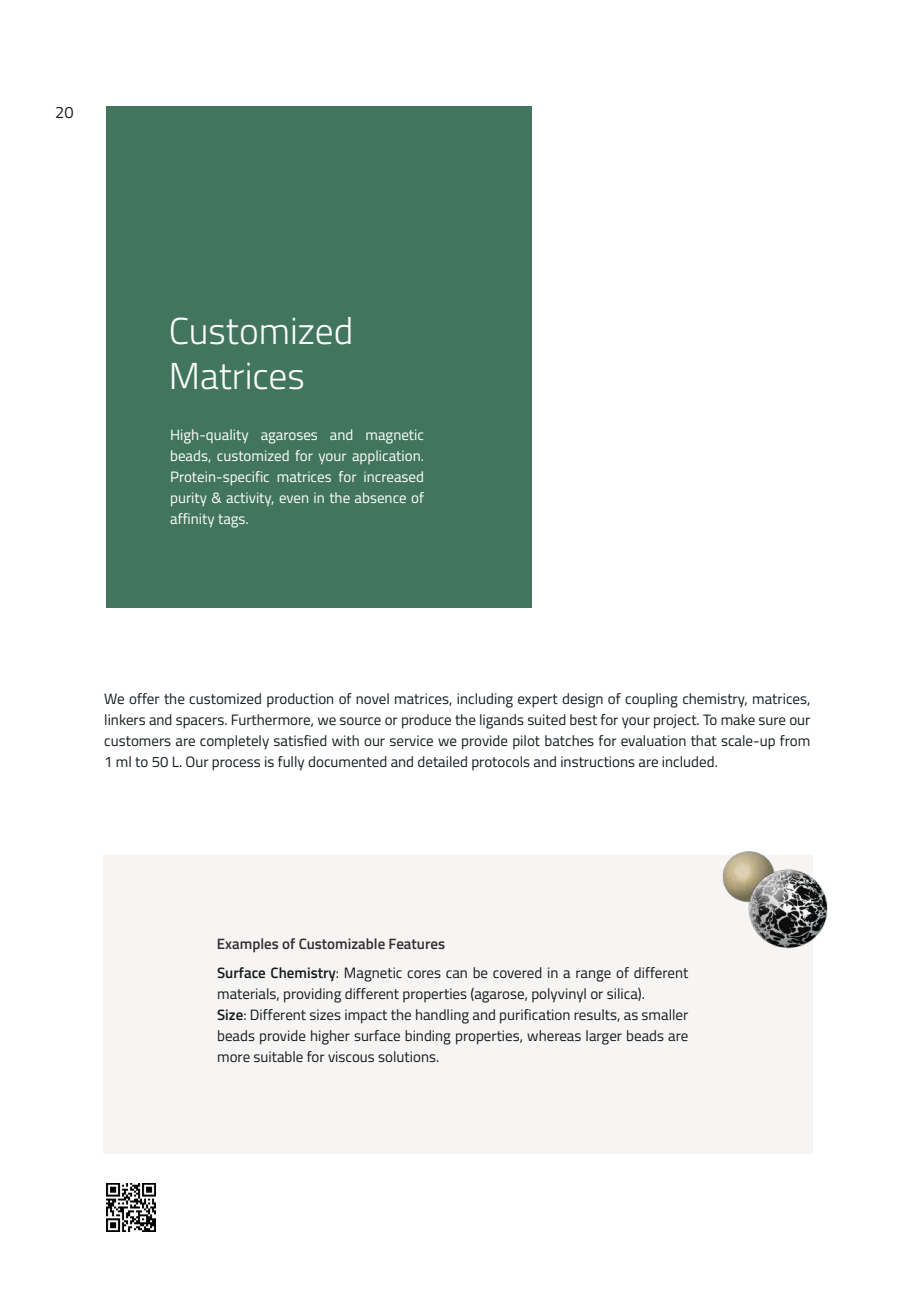
<style>
.page{position:relative;width:919px;height:1289px;background:#fff}
.page>*{position:absolute;margin:0;border:0;box-sizing:border-box;transform-origin:0 0}
.t1{font:300 37.5px/45px "Titillium Web";color:#fff}
.t2{font:16.5px "Titillium Web";color:#231f20}
.t3{font:15px/21px "Titillium Web";color:#151b1e}
.t4{font:15px/21px "Titillium Web";color:#fff;text-align:justify}
.t5{font:600 15px "Titillium Web";color:#312f30}
.s1{font-weight:600}
</style>
<div class="page">
<div style="left:103px;top:854px;width:709px;height:299px;background:#f6f5f3"></div>
<div style="left:106px;top:106px;width:425px;height:502px;background:#41755e"></div>
<img style="left:721px;top:851px;width:55px;height:50px">
<img style="left:740px;top:863px;width:88px;height:88px">
<img style="left:106px;top:1183px;width:49px;height:48px">
<p class="t2" style="left:55px;top:100px;width:20px">20</p>
<h1 class="t1" style="left:169px;top:307px;width:186px">Customized<br>Matrices</h1>
<p class="t4" style="left:170px;top:423px;width:255px">High-quality agaroses and magnetic beads, customized for your application.<br>Protein-specific matrices for increased purity &amp; activity, even in the absence of affinity tags.</p>
<p class="t3" style="left:104px;top:687px;width:707px;text-align:justify">We offer the customized production of novel matrices, including expert design of coupling chemistry, matrices, linkers and spacers. Furthermore, we source or produce the ligands suited best for your project. To make sure our customers are completely satisfied with our service we provide pilot batches for evaluation that scale-up from 1 ml to 50 L. Our process is fully documented and detailed protocols and instructions are included.</p>
<p class="t5" style="left:217px;top:932px;width:229px">Examples of Customizable Features</p>
<p class="t3" style="left:217px;top:961px;width:472px"><span class="s1">Surface Chemistry</span>: Magnetic cores can be covered in a range of different materials, providing different properties (agarose, polyvinyl or silica).<br><span class="s1">Size</span>: Different sizes impact the handling and purification results, as smaller beads provide higher surface binding properties, whereas larger beads are more suitable for viscous solutions.</p>
</div>
